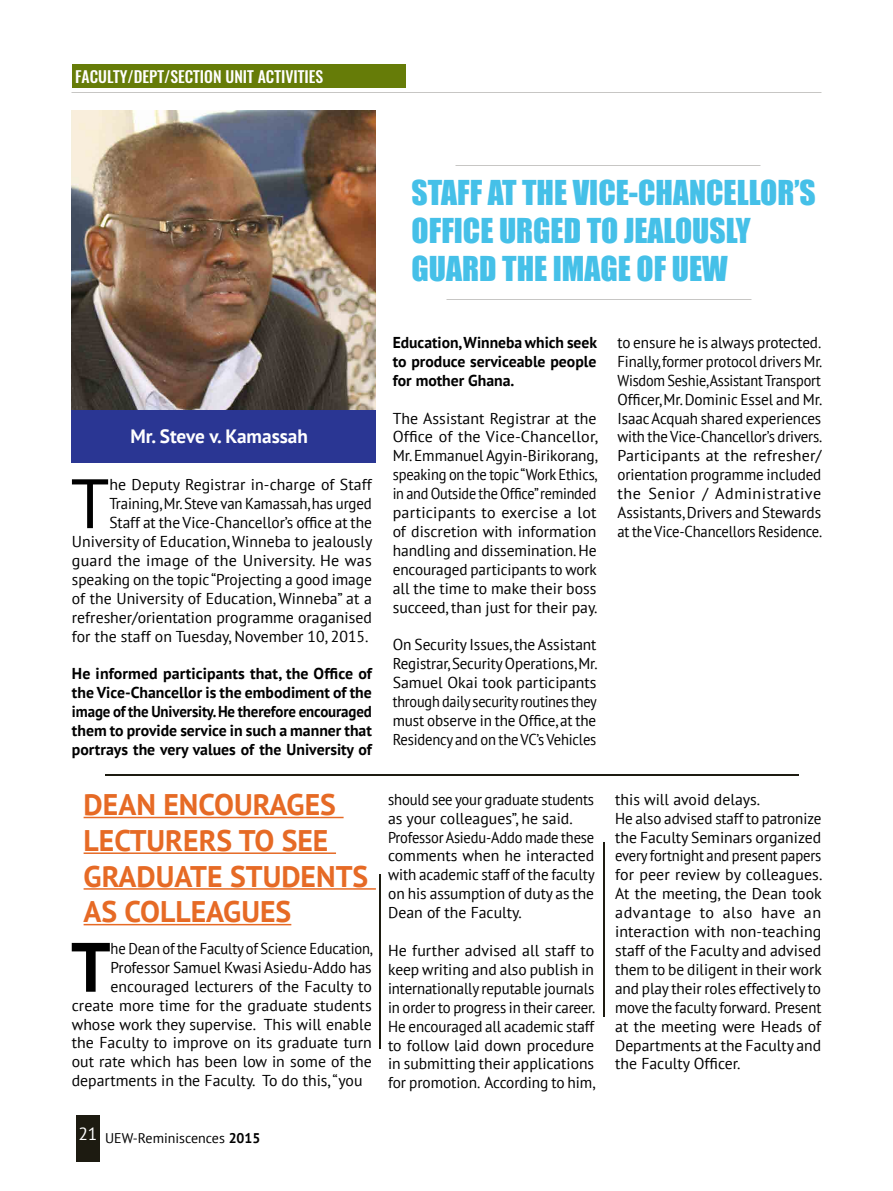
<style>
.page{position:relative;width:893px;height:1191px;background:#fff}
.page>*{position:absolute;margin:0;border:0;box-sizing:border-box;transform-origin:0 0}
.t1{font:69.83px "PT Sans";color:#000}
.t2{font:700 69.83px "PT Sans";color:#000}
.t3{font:31.5px/37.8px "Impact";color:#45c0e8}
.t4{font:700 29.75px/35.7px "PT Sans";color:#e66a25}
.t5{font:700 19.25px "PT Sans";color:#fff}
.t6{font:15.75px/18.9px "PT Sans";color:#000;text-align:justify}
.t7{font:15.75px/18.9px "PT Sans";color:#000;text-align:justify;scale:.96 1}
.t8{font:700 15.75px/18.9px "PT Sans";color:#000;text-align:justify}
.t9{font:15.75px/18.9px "PT Sans";color:#000;scale:.93 1}
.t10{font:500 15.75px "Oswald";color:#fff}
.t11{font:14px "PT Sans";color:#000}
.s1{font-weight:700}
</style>
<div class="page">
<div style="left:76px;top:1115px;width:24px;height:46px;background:#1d1b11"></div>
<div style="left:72px;top:64px;width:334px;height:23px;background:#667c08"></div>
<img style="left:71px;top:111px;width:305px;height:299px">
<hr style="left:105px;top:774px;width:693px;height:2px;background:#1d1b11">
<hr style="left:84px;top:816px;width:260px;height:2px;background:#e66a25">
<hr style="left:84px;top:852px;width:252px;height:2px;background:#e66a25">
<hr style="left:84px;top:888px;width:292px;height:1px;background:#e66a25">
<hr style="left:84px;top:924px;width:207px;height:1px;background:#e66a25">
<hr style="left:604px;top:841px;width:1px;height:175px;background:#1d1b11">
<hr style="left:379px;top:874px;width:1px;height:174px;background:#1d1b11">
<hr style="left:892px;top:0;width:1px;height:1191px;background:#a4067f">
<div style="left:71px;top:410px;width:305px;height:52px;background:#2a3693"></div>
<p class="t10" style="left:75px;top:65px;width:249px">FACULTY/DEPT/SECTION UNIT ACTIVITIES</p>
<h2 class="t3" style="left:412px;top:173px;width:406px">STAFF AT THE VICE-CHANCELLOR’S<br>OFFICE URGED TO JEALOUSLY<br>GUARD THE IMAGE OF UEW</h2>
<p class="t5" style="left:131px;top:424px;width:179px">Mr. Steve v. Kamassah</p>
<p class="t6" style="left:72px;top:475px;width:302px;text-align:right">he Deputy Registrar in-charge of Staff Training, Mr. Steve van Kamassah, has urged<br>Staff at the Vice-Chancellor’s office at the University of Education, Winneba to jealously guard the image of the University. He was speaking on the topic “Projecting a good image of the University of Education, Winneba” at a refresher/orientation programme oraganised for the staff on Tuesday, November 10, 2015.</p>
<p class="t8" style="left:72px;top:664px;width:302px">He informed participants that, the Office of the Vice-Chancellor is the embodiment of the image of the University. He therefore encouraged them to provide service in such a manner that portrays the very values of the University of</p>
<h1 class="t1" style="left:71px;top:459px;width:40px">T</h1>
<h3 class="t4" style="left:84px;top:786px;width:286px">DEAN ENCOURAGES<br>LECTURERS TO SEE<br>GRADUATE STUDENTS<br>AS COLLEAGUES</h3>
<h1 class="t2" style="left:71px;top:920px;width:41px">T</h1>
<p class="t9" style="left:111px;top:938px;width:283px">he Dean of the Faculty of Science Education,</p>
<p class="t6" style="left:111px;top:957px;width:263px">Professor Samuel Kwasi Asiedu-Addo has</p>
<p class="t6" style="left:111px;top:976px;width:263px">encouraged lecturers of the Faculty to</p>
<p class="t6" style="left:72px;top:995px;width:301px">create more time for the graduate students</p>
<p class="t6" style="left:72px;top:1014px;width:301px">whose work they supervise. This will enable</p>
<p class="t6" style="left:72px;top:1033px;width:302px">the Faculty to improve on its graduate turn</p>
<p class="t6" style="left:72px;top:1052px;width:301px">out rate which has been low in some of the</p>
<p class="t6" style="left:72px;top:1071px;width:292px">departments in the Faculty. To do this, “you</p>
<p class="t11" style="left:78px;top:1129px;width:184px"><sup>21</sup> UEW-Reminiscences <span class="s1">2015</span></p>
<p class="t8" style="left:393px;top:333px;width:206px">Education, Winneba which seek to produce serviceable people for mother Ghana.</p>
<p class="t6" style="left:393px;top:408px;width:207px">The Assistant Registrar at the Office of the Vice-Chancellor, Mr. Emmanuel Agyin-Birikorang, speaking on the topic “Work Ethics, in and Outside the Office” reminded participants to exercise a lot of discretion with information handling and dissemination. He encouraged participants to work all the time to make their boss succeed, than just for their pay.</p>
<p class="t6" style="left:393px;top:635px;width:206px">On Security Issues, the Assistant Registrar, Security Operations, Mr.<br>Samuel Okai took participants through daily security routines they must observe in the Office, at the Residency and on the VC’s Vehicles</p>
<p class="t9" style="left:388px;top:789px;width:224px">should see your graduate students as your colleagues”, he said.<br>Professor Asiedu-Addo made these comments when he interacted with academic staff of the faculty on his assumption of duty as the<br>Dean of the Faculty.</p>
<p class="t6" style="left:388px;top:940px;width:209px">He further advised all staff to keep writing and also publish in internationally reputable journals in order to progress in their career.<br>He encouraged all academic staff to follow laid down procedure in submitting their applications for promotion. According to him,</p>
<p class="t7" style="left:617px;top:332px;width:215px">to ensure he is always protected.<br>Finally, former protocol drivers Mr.<br>Wisdom Seshie,Assistant Transport Officer, Mr. Dominic Essel and Mr.<br>Isaac Acquah shared experiences with the Vice-Chancellor’s drivers.<br>Participants at the refresher/ orientation programme included the Senior / Administrative Assistants, Drivers and Stewards at the Vice-Chancellors Residence.</p>
<p class="t6" style="left:615px;top:789px;width:209px;text-align:left">this will avoid delays.<br>He also advised staff to patronize the Faculty Seminars organized every fortnight and present papers for peer review by colleagues.<br>At the meeting, the Dean took advantage to also have an interaction with non-teaching staff of the Faculty and advised them to be diligent in their work and play their roles effectively to move the faculty forward. Present at the meeting were Heads of<br>Departments at the Faculty and the Faculty Officer.</p>
</div>
